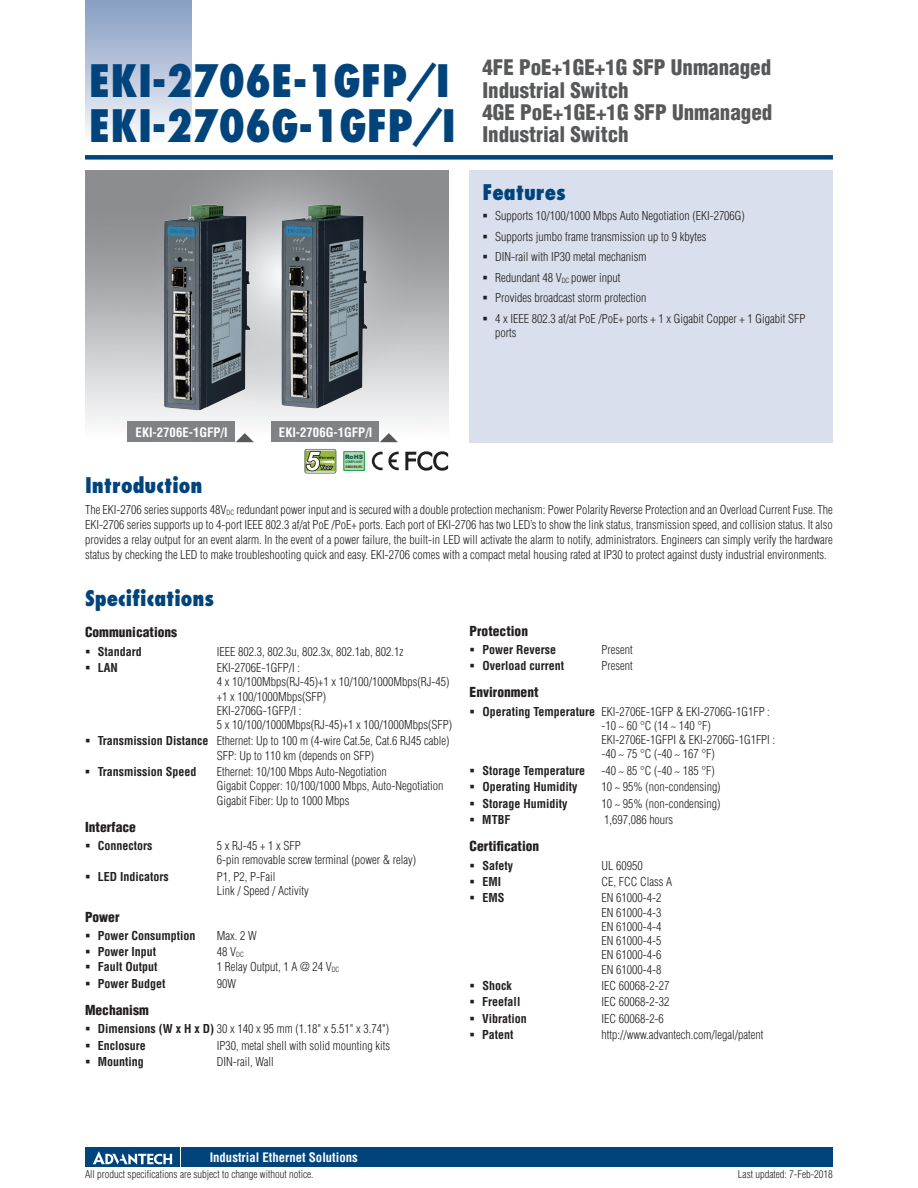
<style>
.page{position:relative;width:918px;height:1188px;background:#fff}
.page>*{position:absolute;margin:0;border:0;box-sizing:border-box;transform-origin:0 0}
.t1{font:800 condensed 43.5px/45px "Futura";color:#00447b}
.t2{font:900 condensed 21px/22.2px "Helvetica";color:#57585a}
.t3{font:800 condensed 21px "Futura";color:#00447b}
.t4{font:900 condensed 13.5px "Helvetica";color:#231f20}
.t5{font:700 condensed 12.75px "Helvetica";color:#fff}
.t6{font:300 condensed 12px/14.2px "Helvetica";color:#231f20}
.t7{font:700 condensed 12px "Helvetica";color:#231f20}
.t8{font:300 condensed 10.5px "Helvetica";color:#231f20}
.t9{font:900 6px "Arial";color:#0c5447}
.t10{font:700 condensed 3.3px "Helvetica";color:#231f20;scale:1.11 1}
.t11{font:700 condensed 3.3px "Helvetica";color:#0c6a39;scale:1.05 1}
.s1{font-weight:700}
</style>
<div class="page">
<div style="left:85px;top:155px;width:748px;height:5px;background:#00447b"></div>
<div style="left:85px;top:0;width:106px;height:143px;background:linear-gradient(to bottom,#849bc1,#f9fafc)"></div>
<div style="left:182px;top:1147px;width:651px;height:20px;background:#00447b"></div>
<div style="left:85px;top:1147px;width:95px;height:20px;background:#00447b"></div>
<svg style="left:93px;top:1151px;width:79px;height:14px"></svg>
<div style="left:470px;top:170px;width:363px;height:272px;background:#d9dfec"></div>
<img style="left:132px;top:191px;width:140px;height:232px">
<img style="left:272px;top:191px;width:117px;height:231px">
<div style="left:128px;top:421px;width:107px;height:21px;background:#808285"></div>
<div style="left:272px;top:421px;width:107px;height:21px;background:#808285"></div>
<svg style="left:236px;top:433px;width:18px;height:9px"></svg>
<svg style="left:380px;top:433px;width:18px;height:9px"></svg>
<img style="left:304px;top:448px;width:33px;height:26px">
<svg style="left:343px;top:451px;width:22px;height:20px"></svg>
<div style="left:344px;top:452px;width:20px;height:18px;background:#b8dbb4"></div>
<svg style="left:372px;top:451px;width:27px;height:20px"></svg>
<svg style="left:405px;top:451px;width:43px;height:20px"></svg>
<h1 class="t1" style="left:89px;top:58px;width:369px">EKI-2706E-1GFP/I<br>EKI-2706G-1GFP/I</h1>
<h2 class="t2" style="left:482px;top:56px;width:291px">4FE PoE+1GE+1G SFP Unmanaged<br>Industrial Switch<br>4GE PoE+1GE+1G SFP Unmanaged<br>Industrial Switch</h2>
<h2 class="t3" style="left:482px;top:178px;width:85px">Features</h2>
<p class="t6" style="left:495px;top:205px;width:312px;line-height:20.7px">Supports 10/100/1000 Mbps Auto Negotiation (EKI-2706G)<br>Supports jumbo frame transmission up to 9 kbytes<br>DIN-rail with IP30 metal mechanism<br>Redundant 48 V<sub>DC</sub> power input<br>Provides broadcast storm protection<br>4 x IEEE 802.3 af/at PoE /PoE+ ports + 1 x Gigabit Copper + 1 Gigabit SFP</p>
<p class="t6" style="left:495px;top:326px;width:23px">ports</p>
<p class="t5" style="left:136px;top:424px;width:94px">EKI-2706E-1GFP/I</p>
<p class="t5" style="left:279px;top:424px;width:95px">EKI-2706G-1GFP/I</p>
<p class="t9" style="left:345px;top:452px;width:19px">RoHS</p>
<p class="t11" style="left:345px;top:460px;width:18px">COMPLIANT</p>
<p class="t10" style="left:346px;top:465px;width:17px">2002/95/EC</p>
<h2 class="t3" style="left:85px;top:472px;width:119px">Introduction</h2>
<p class="t6" style="left:85px;top:503px;width:749px;line-height:15px;text-align:justify">The EKI-2706 series supports 48V<sub>DC</sub> redundant power input and is secured with a double protection mechanism: Power Polarity Reverse Protection and an Overload Current Fuse. The EKI-2706 series supports up to 4-port IEEE 802.3 af/at PoE /PoE+ ports. Each port of EKI-2706 has two LED’s to show the link status, transmission speed, and collision status. It also provides a relay output for an event alarm. In the event of a power failure, the built-in LED will activate the alarm to notify, administrators. Engineers can simply verify the hardware status by checking the LED to make troubleshooting quick and easy. EKI-2706 comes with a compact metal housing rated at IP30 to protect against dusty industrial environments.</p>
<h2 class="t3" style="left:85px;top:584px;width:131px">Specifications</h2>
<p class="t4" style="left:85px;top:624px;width:94px">Communications</p>
<p class="t7" style="left:98px;top:644px;width:46px">Standard</p>
<p class="t6" style="left:217px;top:644px;width:188px">IEEE 802.3, 802.3u, 802.3x, 802.1ab, 802.1z</p>
<p class="t7" style="left:98px;top:660px;width:22px">LAN</p>
<p class="t6" style="left:217px;top:660px;width:237px">EKI-2706E-1GFP/I :<br>4 x 10/100Mbps(RJ-45)+1 x 10/100/1000Mbps(RJ-45) +1 x 100/1000Mbps(SFP)<br>EKI-2706G-1GFP/I :<br>5 x 10/100/1000Mbps(RJ-45)+1 x 100/1000Mbps(SFP)</p>
<p class="t6" style="left:217px;top:734px;width:234px;text-indent:-119px"><span class="s1">Transmission Distance</span> Ethernet: Up to 100 m (4-wire Cat.5e, Cat.6 RJ45 cable)<br>SFP: Up to 110 km (depends on SFP)</p>
<p class="t7" style="left:98px;top:764px;width:100px">Transmission Speed</p>
<p class="t6" style="left:217px;top:764px;width:228px">Ethernet: 10/100 Mbps Auto-Negotiation<br>Gigabit Copper: 10/100/1000 Mbps, Auto-Negotiation<br>Gigabit Fiber: Up to 1000 Mbps</p>
<p class="t4" style="left:85px;top:818px;width:52px">Interface</p>
<p class="t7" style="left:98px;top:839px;width:56px">Connectors</p>
<p class="t6" style="left:217px;top:839px;width:201px">5 x RJ-45 + 1 x SFP<br>6-pin removable screw terminal (power &amp; relay)</p>
<p class="t7" style="left:98px;top:869px;width:72px">LED Indicators</p>
<p class="t6" style="left:217px;top:869px;width:93px">P1, P2, P-Fail<br>Link / Speed / Activity</p>
<p class="t4" style="left:85px;top:909px;width:36px">Power</p>
<p class="t7" style="left:98px;top:928px;width:99px">Power Consumption</p>
<p class="t6" style="left:217px;top:928px;width:41px">Max. 2 W</p>
<p class="t7" style="left:98px;top:944px;width:60px">Power Input</p>
<p class="t6" style="left:217px;top:944px;width:29px">48 V<sub>DC</sub></p>
<p class="t7" style="left:98px;top:960px;width:61px">Fault Output</p>
<p class="t6" style="left:217px;top:960px;width:124px">1 Relay Output, 1 A @ 24 V<sub>DC</sub></p>
<p class="t7" style="left:98px;top:976px;width:69px">Power Budget</p>
<p class="t6" style="left:217px;top:976px;width:21px">90W</p>
<p class="t4" style="left:85px;top:1001px;width:65px">Mechanism</p>
<p class="t6" style="left:98px;top:1021px;width:293px;line-height:16.4px"><span class="s1">Dimensions (W x H x D)</span> 30 x 140 x 95 mm (1.18" x 5.51" x 3.74")<br><span class="s1">Enclosure</span></p>
<p class="t6" style="left:217px;top:1038px;width:175px">IP30, metal shell with solid mounting kits</p>
<p class="t7" style="left:98px;top:1054px;width:48px">Mounting</p>
<p class="t6" style="left:217px;top:1054px;width:59px">DIN-rail, Wall</p>
<p class="t4" style="left:470px;top:623px;width:60px">Protection</p>
<p class="t7" style="left:482px;top:642px;width:75px">Power Reverse</p>
<p class="t6" style="left:601px;top:642px;width:33px">Present</p>
<p class="t7" style="left:482px;top:658px;width:83px">Overload current</p>
<p class="t6" style="left:601px;top:659px;width:33px">Present</p>
<p class="t4" style="left:470px;top:684px;width:70px">Environment</p>
<p class="t6" style="left:601px;top:704px;width:175px;text-indent:-119px"><span class="s1">Operating Temperature</span> EKI-2706E-1GFP &amp; EKI-2706G-1G1FP : -10 ~ 60 °C (14 ~ 140 °F)<br>EKI-2706E-1GFPI &amp; EKI-2706G-1G1FPI : -40 ~ 75 °C (-40 ~ 167 °F)</p>
<p class="t7" style="left:482px;top:763px;width:104px">Storage Temperature</p>
<p class="t6" style="left:601px;top:763px;width:115px">-40 ~ 85 °C (-40 ~ 185 °F)</p>
<p class="t7" style="left:482px;top:780px;width:97px">Operating Humidity</p>
<p class="t6" style="left:601px;top:780px;width:121px">10 ~ 95% (non-condensing)</p>
<p class="t7" style="left:482px;top:796px;width:87px">Storage Humidity</p>
<p class="t6" style="left:601px;top:796px;width:121px">10 ~ 95% (non-condensing)</p>
<p class="t7" style="left:482px;top:812px;width:30px">MTBF</p>
<p class="t6" style="left:604px;top:812px;width:71px">1,697,086 hours</p>
<p class="t4" style="left:470px;top:838px;width:71px">Certification</p>
<p class="t7" style="left:482px;top:858px;width:32px">Safety</p>
<p class="t6" style="left:601px;top:858px;width:43px">UL 60950</p>
<p class="t7" style="left:482px;top:874px;width:20px">EMI</p>
<p class="t6" style="left:601px;top:874px;width:72px">CE, FCC Class A</p>
<p class="t7" style="left:482px;top:891px;width:24px">EMS</p>
<p class="t6" style="left:601px;top:891px;width:61px;text-align:justify">EN 61000-4-2<br>EN 61000-4-3<br>EN 61000-4-4<br>EN 61000-4-5<br>EN 61000-4-6<br>EN 61000-4-8</p>
<p class="t7" style="left:482px;top:978px;width:31px">Shock</p>
<p class="t6" style="left:601px;top:978px;width:69px">IEC 60068-2-27</p>
<p class="t7" style="left:482px;top:995px;width:40px">Freefall</p>
<p class="t6" style="left:601px;top:995px;width:69px">IEC 60068-2-32</p>
<p class="t7" style="left:482px;top:1011px;width:46px">Vibration</p>
<p class="t6" style="left:601px;top:1011px;width:64px">IEC 60068-2-6</p>
<p class="t7" style="left:482px;top:1027px;width:33px">Patent</p>
<p class="t6" style="left:601px;top:1028px;width:164px">http://www.advantech.com/legal/patent</p>
<p class="t5" style="left:210px;top:1150px;width:150px">Industrial Ethernet Solutions</p>
<p class="t8" style="left:85px;top:1168px;width:230px">All product specifications are subject to change without notice.</p>
<p class="t8" style="left:738px;top:1168px;width:97px">Last updated: 7-Feb-2018</p>
</div>
